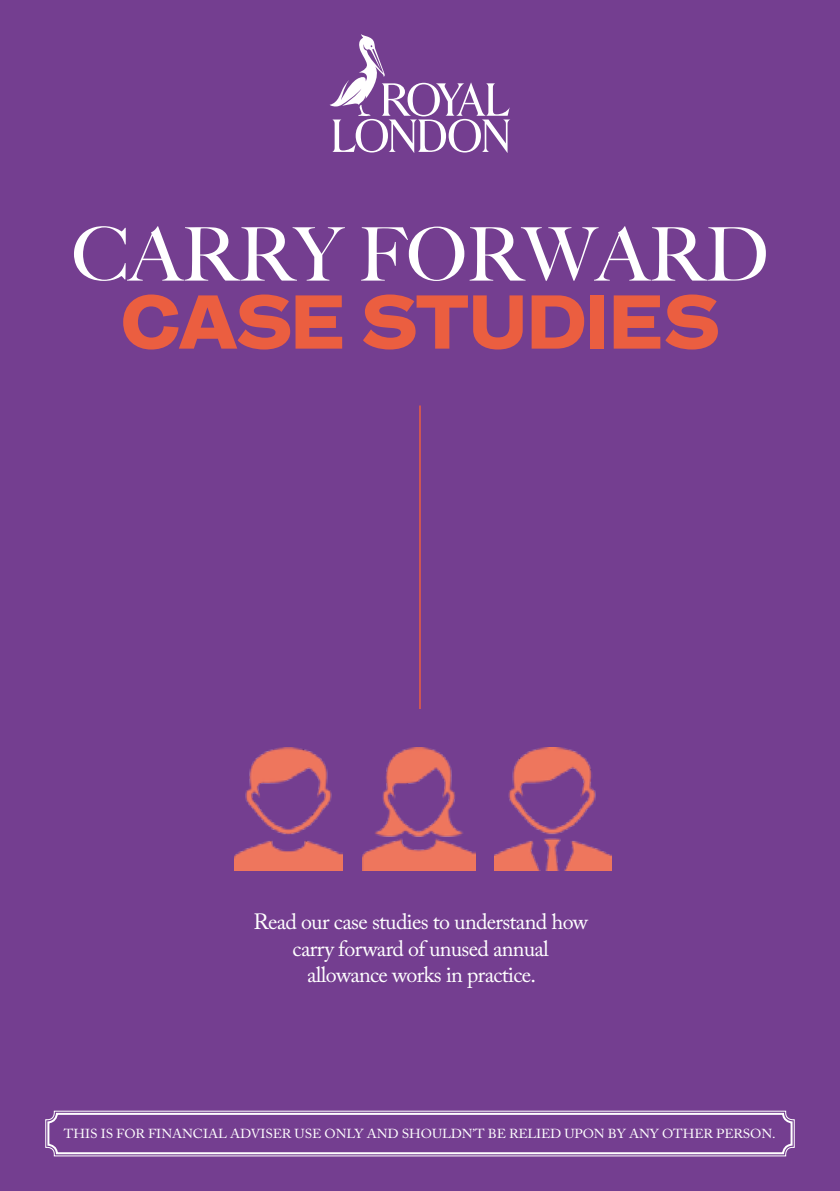
<style>
.page{position:relative;width:840px;height:1191px;background:#fff}
.page>*{position:absolute;margin:0;border:0;box-sizing:border-box;transform-origin:0 0}
.t1{font:900 76px "Grot";color:#eb5e40}
.t2{font:500 74px "Big Caslon";color:#fff}
.t3{font:22px/26.4px "Adobe Caslon Pro";letter-spacing:-.03em;color:#fff;text-align:center}
.t4{font:13px "Adobe Caslon Pro";letter-spacing:-.005em;color:#fff;scale:1.05 1}
</style>
<div class="page">
<div style="left:0;top:0;width:839px;height:1191px;background:#743e90"></div>
<svg style="left:329px;top:34px;width:181px;height:119px"></svg>
<hr style="left:419px;top:405px;width:1px;height:304px;background:#eb5e40">
<svg style="left:45px;top:1110px;width:749px;height:46px"></svg>
<div style="left:47px;top:1112px;width:745px;height:42px;border:2px solid #fff;border-radius:8px"></div>
<img style="left:362px;top:747px;width:113px;height:123px">
<img style="left:234px;top:747px;width:109px;height:123px">
<img style="left:494px;top:747px;width:117px;height:123px">
<h2 class="t2" style="left:72px;top:211px;width:697px">CARRY FORWARD</h2>
<h1 class="t1" style="left:121px;top:268px;width:598px">CASE STUDIES</h1>
<p class="t3" style="left:253px;top:908px;width:336px">Read our case studies to understand how carry forward of unused annual allowance works in practice.</p>
<p class="t4" style="left:64px;top:1126px;width:679px">THIS IS FOR FINANCIAL ADVISER USE ONLY AND SHOULDN’T BE RELIED UPON BY ANY OTHER PERSON.</p>
</div>
